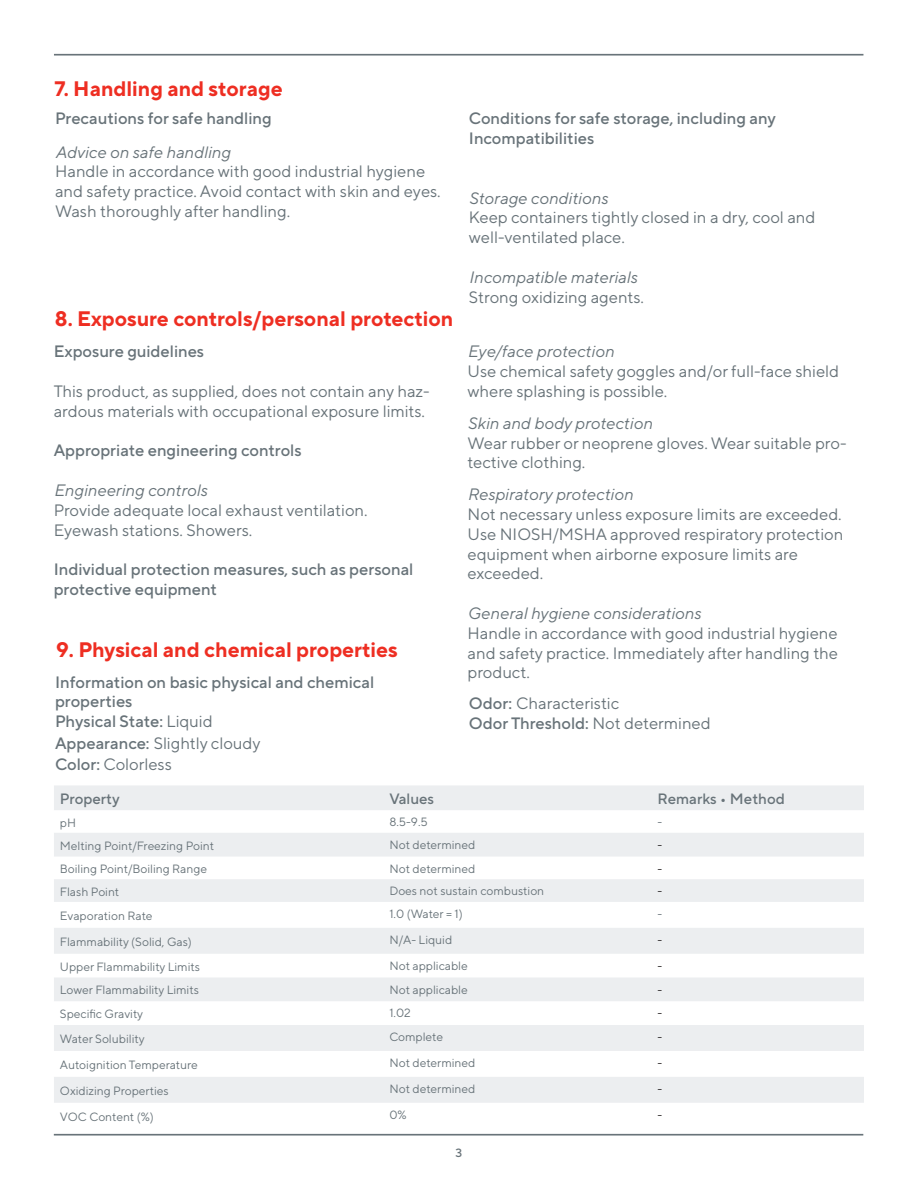
<style>
.page{position:relative;width:918px;height:1188px;background:#fff}
.page>*{position:absolute;margin:0;border:0;box-sizing:border-box;transform-origin:0 0}
.t1{font:700 21px "TT Norms Pro";color:#ee2e22}
.t2{font:16.5px/19.8px "TT Norms Pro";color:#687379}
.t3{font:500 16.5px/19.8px "TT Norms Pro";color:#687379}
.t4{font:italic 16.5px "TT Norms Pro";color:#687379}
.t5{font:500 15px "TT Norms Pro";color:#687379}
.t6{font:12px "TT Norms Pro";color:#687379}
.t7{font:12px "TT Norms Pro";color:#231f20}
.t8{font:500 12px "TT Norms Pro";color:#687379}
.s1{font-weight:400}
.s2{font-weight:500}
.s3{font-style:italic}
</style>
<div class="page">
<svg style="left:54px;top:785px;width:810px;height:318px;fill:#eceef0"></svg>
<div style="left:54px;top:54px;width:809px;height:1px;border:1px solid #687379"></div>
<div style="left:54px;top:1134px;width:809px;height:1px;border:1px solid #687379"></div>
<p class="t1" style="left:55px;top:74px;width:230px">7. Handling and storage</p>
<p class="t3" style="left:55px;top:108px;width:218px">Precautions for safe handling</p>
<p class="t4" style="left:55px;top:141px;width:177px">Advice on safe handling</p>
<p class="t2" style="left:55px;top:161px;width:387px">Handle in accordance with good industrial hygiene and safety practice. Avoid contact with skin and eyes.<br>Wash thoroughly after handling.</p>
<p class="t1" style="left:55px;top:305px;width:400px">8. Exposure controls/personal protection</p>
<p class="t3" style="left:54px;top:341px;width:152px">Exposure guidelines</p>
<p class="t2" style="left:54px;top:381px;width:378px">This product, as supplied, does not contain any haz&shy;ardous materials with occupational exposure limits.</p>
<p class="t3" style="left:54px;top:440px;width:249px">Appropriate engineering controls</p>
<p class="t4" style="left:54px;top:480px;width:155px">Engineering controls</p>
<p class="t2" style="left:54px;top:500px;width:315px">Provide adequate local exhaust ventilation.<br>Eyewash stations. Showers.</p>
<p class="t3" style="left:54px;top:559px;width:361px">Individual protection measures, such as personal protective equipment</p>
<p class="t1" style="left:56px;top:636px;width:343px">9. Physical and chemical properties</p>
<p class="t3" style="left:55px;top:671px;width:321px">Information on basic physical and chemical</p>
<p class="t3" style="left:55px;top:691px;width:79px">properties</p>
<p class="t3" style="left:55px;top:711px;width:159px">Physical State: <span class="s1">Liquid</span></p>
<p class="t2" style="left:55px;top:733px;width:207px"><span class="s2">Appearance:</span> Slightly cloudy</p>
<p class="t2" style="left:55px;top:754px;width:118px"><span class="s2">Color:</span> Colorless</p>
<p class="t3" style="left:469px;top:108px;width:309px">Conditions for safe storage, including any</p>
<p class="t3" style="left:469px;top:128px;width:127px">Incompatibilities</p>
<p class="t4" style="left:469px;top:187px;width:140px">Storage conditions</p>
<p class="t2" style="left:469px;top:207px;width:348px">Keep containers tightly closed in a dry, cool and well-ventilated place.</p>
<p class="t2" style="left:469px;top:267px;width:177px"><span class="s3">Incompatible materials<br></span>Strong oxidizing agents.</p>
<p class="t4" style="left:468px;top:341px;width:148px">Eye/face protection</p>
<p class="t2" style="left:468px;top:361px;width:373px">Use chemical safety goggles and/or full-face shield where splashing is possible.</p>
<p class="t4" style="left:468px;top:413px;width:186px">Skin and body protection</p>
<p class="t2" style="left:468px;top:432px;width:380px">Wear rubber or neoprene gloves. Wear suitable pro&shy;tective clothing.</p>
<p class="t4" style="left:468px;top:484px;width:167px">Respiratory protection</p>
<p class="t2" style="left:468px;top:504px;width:377px">Not necessary unless exposure limits are exceeded.<br>Use NIOSH/MSHA approved respiratory protection equipment when airborne exposure limits are exceeded.</p>
<p class="t2" style="left:468px;top:603px;width:372px"><span class="s3">General hygiene considerations<br></span>Handle in accordance with good industrial hygiene and safety practice. Immediately after handling the product.</p>
<p class="t2" style="left:469px;top:693px;width:152px"><span class="s2">Odor:</span> Characteristic</p>
<p class="t3" style="left:469px;top:713px;width:243px">Odor Threshold: <span class="s1">Not determined</span></p>
<p class="t5" style="left:60px;top:789px;width:61px">Property</p>
<p class="t5" style="left:389px;top:789px;width:46px">Values</p>
<p class="t5" style="left:658px;top:789px;width:129px">Remarks • Method</p>
<p class="t6" style="left:60px;top:815px;width:18px">pH</p>
<p class="t6" style="left:389px;top:814px;width:40px">8.5-9.5</p>
<p class="t6" style="left:658px;top:814px;width:6px">-</p>
<p class="t6" style="left:60px;top:838px;width:156px">Melting Point/Freezing Point</p>
<p class="t6" style="left:389px;top:837px;width:88px">Not determined</p>
<p class="t7" style="left:658px;top:837px;width:6px">-</p>
<p class="t6" style="left:60px;top:861px;width:149px">Boiling Point/Boiling Range</p>
<p class="t6" style="left:389px;top:861px;width:88px">Not determined</p>
<p class="t7" style="left:658px;top:861px;width:6px">-</p>
<p class="t6" style="left:60px;top:884px;width:61px">Flash Point</p>
<p class="t6" style="left:389px;top:884px;width:156px">Does not sustain combustion</p>
<p class="t7" style="left:658px;top:884px;width:6px">-</p>
<p class="t6" style="left:60px;top:908px;width:94px">Evaporation Rate</p>
<p class="t6" style="left:389px;top:906px;width:75px">1.0 (Water = 1)</p>
<p class="t6" style="left:658px;top:906px;width:6px">-</p>
<p class="t6" style="left:60px;top:934px;width:134px">Flammability (Solid, Gas)</p>
<p class="t6" style="left:389px;top:932px;width:64px">N/A- Liquid</p>
<p class="t7" style="left:658px;top:932px;width:6px">-</p>
<p class="t6" style="left:60px;top:959px;width:141px">Upper Flammability Limits</p>
<p class="t6" style="left:389px;top:958px;width:80px">Not applicable</p>
<p class="t7" style="left:658px;top:958px;width:6px">-</p>
<p class="t6" style="left:60px;top:983px;width:140px">Lower Flammability Limits</p>
<p class="t6" style="left:389px;top:982px;width:80px">Not applicable</p>
<p class="t7" style="left:658px;top:982px;width:6px">-</p>
<p class="t6" style="left:60px;top:1006px;width:85px">Specific Gravity</p>
<p class="t6" style="left:389px;top:1006px;width:23px">1.02</p>
<p class="t7" style="left:658px;top:1006px;width:6px">-</p>
<p class="t6" style="left:60px;top:1031px;width:86px">Water Solubility</p>
<p class="t6" style="left:389px;top:1029px;width:55px">Complete</p>
<p class="t7" style="left:658px;top:1029px;width:6px">-</p>
<p class="t6" style="left:60px;top:1057px;width:139px">Autoignition Temperature</p>
<p class="t6" style="left:389px;top:1055px;width:88px">Not determined</p>
<p class="t7" style="left:658px;top:1055px;width:6px">-</p>
<p class="t6" style="left:60px;top:1083px;width:110px">Oxidizing Properties</p>
<p class="t6" style="left:389px;top:1081px;width:88px">Not determined</p>
<p class="t7" style="left:658px;top:1081px;width:6px">-</p>
<p class="t6" style="left:60px;top:1109px;width:95px">VOC Content (%)</p>
<p class="t6" style="left:389px;top:1107px;width:19px">0%</p>
<p class="t7" style="left:658px;top:1107px;width:6px">-</p>
<p class="t8" style="left:456px;top:1145px;width:8px">3</p>
</div>
